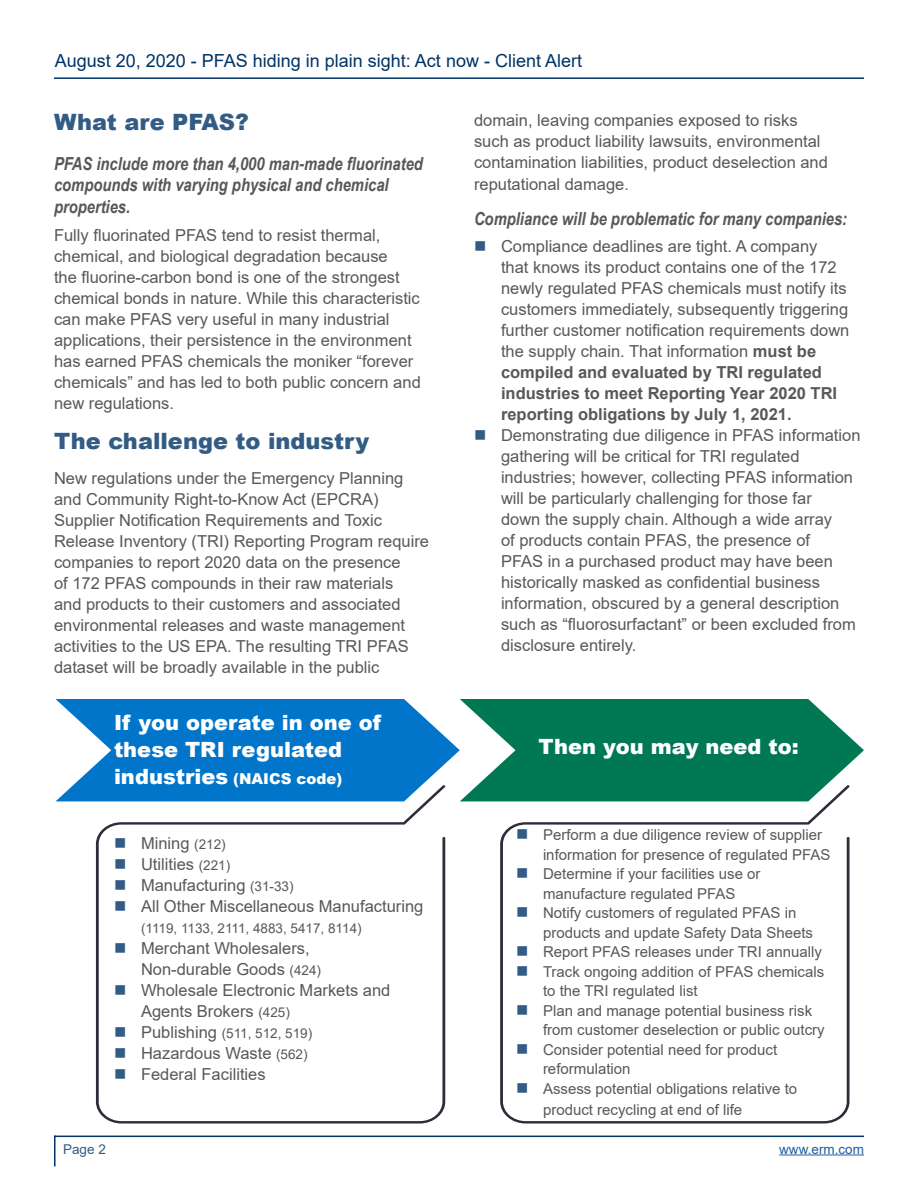
<style>
.page{position:relative;width:918px;height:1188px;background:#fff}
.page>*{position:absolute;margin:0;border:0;box-sizing:border-box;transform-origin:0 0}
.t1{font:900 22.5px "Arial";color:#335c85}
.t2{font:900 21px/27px "Arial";color:#fff}
.t3{font:italic 700 18px/21.6px "Arial Narrow";color:#57585a}
.t4{font:18px "Arial";color:#036}
.t5{font:16.5px/21px "Arial";color:#57585a}
.t6{font:15px/19.5px "Arial";color:#57585a}
.t7{font:900 15px "Arial";color:#fff}
.t8{font:13.5px "Arial";color:#57585a}
.t9{font:13.5px "Arial";color:#215e9e}
.t10{font:13.5px "Arial";color:#335c85}
.s1{font-size:21px}
.s2{font-size:13.5px}
.s3{font-size:16.5px}
.s4{font-weight:700}
</style>
<div class="page">
<hr style="left:54px;top:1136px;width:810px;height:1px;background:#036">
<hr style="left:54px;top:77px;width:810px;height:2px;background:#036">
<hr style="left:54px;top:1136px;width:2px;height:30px;background:#036">
<hr style="left:779px;top:1154px;width:85px;height:1px;background:#215e9e">
<svg style="left:96px;top:801px;width:349px;height:322px"></svg>
<svg style="left:500px;top:801px;width:350px;height:322px"></svg>
<svg style="left:55px;top:699px;width:809px;height:102px;background:#22899d"></svg>
<svg style="left:115px;top:838px;width:10px;height:10px"></svg>
<svg style="left:115px;top:859px;width:10px;height:10px"></svg>
<svg style="left:115px;top:880px;width:10px;height:10px"></svg>
<svg style="left:115px;top:901px;width:10px;height:10px"></svg>
<svg style="left:115px;top:943px;width:10px;height:10px"></svg>
<svg style="left:115px;top:985px;width:10px;height:10px"></svg>
<svg style="left:115px;top:1027px;width:10px;height:10px"></svg>
<svg style="left:115px;top:1048px;width:10px;height:10px"></svg>
<svg style="left:115px;top:1069px;width:10px;height:10px"></svg>
<svg style="left:517px;top:830px;width:10px;height:9px"></svg>
<svg style="left:517px;top:869px;width:10px;height:9px"></svg>
<svg style="left:517px;top:908px;width:10px;height:9px"></svg>
<svg style="left:517px;top:947px;width:10px;height:9px"></svg>
<svg style="left:517px;top:966px;width:10px;height:10px"></svg>
<svg style="left:517px;top:1005px;width:10px;height:10px"></svg>
<svg style="left:517px;top:1044px;width:10px;height:10px"></svg>
<svg style="left:517px;top:1083px;width:10px;height:10px"></svg>
<p class="t4" style="left:55px;top:48px;width:529px">August 20, 2020 - PFAS hiding in plain sight: Act now - Client Alert</p>
<p class="t1" style="left:54px;top:106px;width:196px">What are PFAS?</p>
<p class="t3" style="left:54px;top:152px;width:370px">PFAS include more than 4,000 man-made fluorinated compounds with varying physical and chemical properties.</p>
<p class="t5" style="left:54px;top:224px;width:368px">Fully fluorinated PFAS tend to resist thermal, chemical, and biological degradation because<br>the fluorine-carbon bond is one of the strongest chemical bonds in nature. While this characteristic can make PFAS very useful in many industrial applications, their persistence in the environment has earned PFAS chemicals the moniker “forever chemicals” and has led to both public concern and new regulations.</p>
<p class="t1" style="left:54px;top:425px;width:317px">The challenge to industry</p>
<p class="t5" style="left:54px;top:467px;width:377px">New regulations under the Emergency Planning and Community Right-to-Know Act (EPCRA)<br>Supplier Notification Requirements and Toxic Release Inventory (TRI) Reporting Program require companies to report 2020 data on the presence<br>of 172 PFAS compounds in their raw materials<br>and products to their customers and associated environmental releases and waste management activities to the US EPA. The resulting TRI PFAS dataset will be broadly available in the public</p>
<p class="t2" style="left:114px;top:708px;width:268px">If you operate in one of these TRI regulated</p>
<p class="t7" style="left:114px;top:768px;width:230px"><span class="s1">industries</span> (NAICS code)</p>
<p class="t5" style="left:141px;top:833px;width:86px">Mining <span class="s2">(212)</span></p>
<p class="t5" style="left:141px;top:854px;width:91px">Utilities <span class="s2">(221)</span></p>
<p class="t5" style="left:141px;top:875px;width:154px">Manufacturing <span class="s2">(31-33)</span></p>
<p class="t5" style="left:141px;top:896px;width:284px">All Other Miscellaneous Manufacturing</p>
<p class="t8" style="left:141px;top:919px;width:222px">(1119, 1133, 2111, 4883, 5417, 8114)</p>
<p class="t5" style="left:141px;top:938px;width:182px">Merchant Wholesalers,<br>Non-durable Goods <span class="s2">(424)</span></p>
<p class="t5" style="left:141px;top:980px;width:251px">Wholesale Electronic Markets and<br>Agents Brokers <span class="s2">(425)</span></p>
<p class="t8" style="left:141px;top:1024px;width:173px"><span class="s3">Publishing</span> (511, 512, 519)</p>
<p class="t5" style="left:141px;top:1043px;width:168px">Hazardous Waste <span class="s2">(562)</span></p>
<p class="t5" style="left:141px;top:1064px;width:126px">Federal Facilities</p>
<p class="t5" style="left:474px;top:110px;width:355px">domain, leaving companies exposed to risks such as product liability lawsuits, environmental contamination liabilities, product deselection and reputational damage.</p>
<p class="t3" style="left:474px;top:207px;width:375px">Compliance will be problematic for many companies:</p>
<p class="t5" style="left:501px;top:236px;width:350px">Compliance deadlines are tight. A company<br>that knows its product contains one of the 172 newly regulated PFAS chemicals must notify its customers immediately, subsequently triggering further customer notification requirements down the supply chain. That information <span class="s4">must be compiled and evaluated by TRI regulated industries to meet Reporting Year 2020 TRI reporting obligations by July 1, 2021.</span></p>
<p class="t5" style="left:501px;top:425px;width:361px">Demonstrating due diligence in PFAS information gathering will be critical for TRI regulated industries; however, collecting PFAS information will be particularly challenging for those far<br>down the supply chain. Although a wide array<br>of products contain PFAS, the presence of<br>PFAS in a purchased product may have been historically masked as confidential business information, obscured by a general description such as “fluorosurfactant” or been excluded from disclosure entirely.</p>
<p class="t2" style="left:538px;top:733px;width:262px">Then you may need to:</p>
<p class="t6" style="left:543px;top:825px;width:289px">Perform a due diligence review of supplier information for presence of regulated PFAS</p>
<p class="t6" style="left:543px;top:864px;width:219px">Determine if your facilities use or manufacture regulated PFAS</p>
<p class="t6" style="left:543px;top:903px;width:272px">Notify customers of regulated PFAS in products and update Safety Data Sheets</p>
<p class="t6" style="left:543px;top:942px;width:281px">Report PFAS releases under TRI annually</p>
<p class="t6" style="left:543px;top:962px;width:283px">Track ongoing addition of PFAS chemicals to the TRI regulated list</p>
<p class="t6" style="left:543px;top:1001px;width:283px">Plan and manage potential business risk from customer deselection or public outcry</p>
<p class="t6" style="left:543px;top:1040px;width:236px">Consider potential need for product reformulation</p>
<p class="t6" style="left:543px;top:1078px;width:256px;line-height:21px">Assess potential obligations relative to product recycling at end of life</p>
<p class="t10" style="left:63px;top:1140px;width:44px">Page 2</p>
<p class="t9" style="left:779px;top:1140px;width:86px">www.erm.com</p>
</div>
